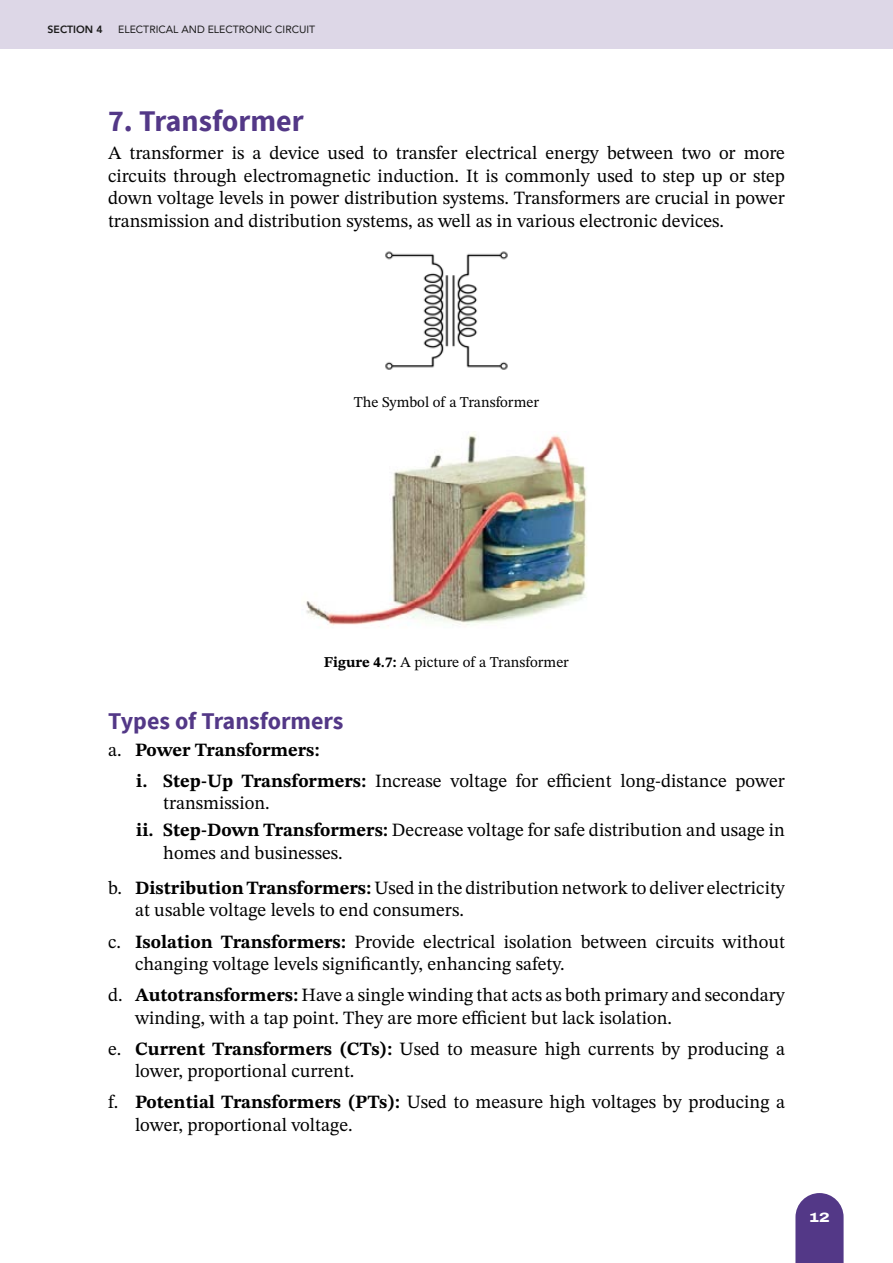
<style>
.page{position:relative;width:893px;height:1263px;background:#fff}
.page>*{position:absolute;margin:0;border:0;box-sizing:border-box;transform-origin:0 0}
.t1{font:700 30px "Source Sans Pro";color:#533887}
.t2{font:700 24px "Source Sans Pro";color:#533887}
.t3{font:18.75px/31px "STIX Two Text";color:#000}
.t4{font:15px "STIX Two Text";color:#000}
.t5{font:800 13.5px "Archivo Expanded";color:#fff}
.t6{font:10.5px "Avenir";color:#1a1a1a}
.t7{font:800 10.5px "Avenir";color:#1a1a1a}
.s1{font-weight:700}
</style>
<div class="page">
<div style="left:0;top:0;width:893px;height:49px;background:#ddd7e7"></div>
<svg style="left:795px;top:1193px;width:49px;height:70px;background:#624a92"></svg>
<img style="left:385px;top:251px;width:123px;height:119px">
<img style="left:306px;top:434px;width:281px;height:192px">
<p class="t7" style="left:48px;top:21px;width:57px">SECTION 4</p>
<p class="t6" style="left:118px;top:21px;width:199px">ELECTRICAL AND ELECTRONIC CIRCUIT</p>
<h1 class="t1" style="left:108px;top:101px;width:197px">7. Transformer</h1>
<p class="t3" style="left:108px;top:142px;width:678px;line-height:22.5px;text-align:justify">A transformer is a device used to transfer electrical energy between two or more circuits through electromagnetic induction. It is commonly used to step up or step down voltage levels in power distribution systems. Transformers are crucial in power transmission and distribution systems, as well as in various electronic devices.</p>
<p class="t4" style="left:354px;top:392px;width:187px">The Symbol of a Transformer</p>
<p class="t4" style="left:324px;top:652px;width:247px"><span class="s1">Figure 4.7:</span> A picture of a Transformer</p>
<p class="t2" style="left:108px;top:706px;width:237px">Types of Transformers</p>
<p class="t3" style="left:136px;top:734px;width:650px;text-indent:-28px">a. <span class="s1">Power Transformers:<br>i. Step-Up Transformers:</span> Increase voltage for efficient long-distance power</p>
<p class="t3" style="left:136px;top:790px;width:650px;line-height:26.7px;text-indent:27px">transmission.<br><span class="s1">ii. Step-Down Transformers:</span> Decrease voltage for safe distribution and usage in</p>
<p class="t3" style="left:108px;top:835px;width:678px;line-height:35.2px;text-indent:55px">homes and businesses.<br>b. <span class="s1">Distribution Transformers:</span> Used in the distribution network to deliver electricity</p>
<p class="t3" style="left:108px;top:895px;width:678px;text-indent:27px">at usable voltage levels to end consumers.<br>c. <span class="s1">Isolation Transformers:</span> Provide electrical isolation between circuits without</p>
<p class="t3" style="left:108px;top:948px;width:678px;text-indent:27px">changing voltage levels significantly, enhancing safety.<br>d. <span class="s1">Autotransformers:</span> Have a single winding that acts as both primary and secondary</p>
<p class="t3" style="left:108px;top:1002px;width:678px;text-indent:27px">winding, with a tap point. They are more efficient but lack isolation.<br>e. <span class="s1">Current Transformers (CTs):</span> Used to measure high currents by producing a</p>
<p class="t3" style="left:108px;top:1055px;width:678px;text-indent:27px">lower, proportional current.<br>f. <span class="s1">Potential Transformers (PTs):</span> Used to measure high voltages by producing a</p>
<p class="t3" style="left:135px;top:1109px;width:219px">lower, proportional voltage.</p>
<p class="t5" style="left:809px;top:1207px;width:22px">12</p>
</div>
